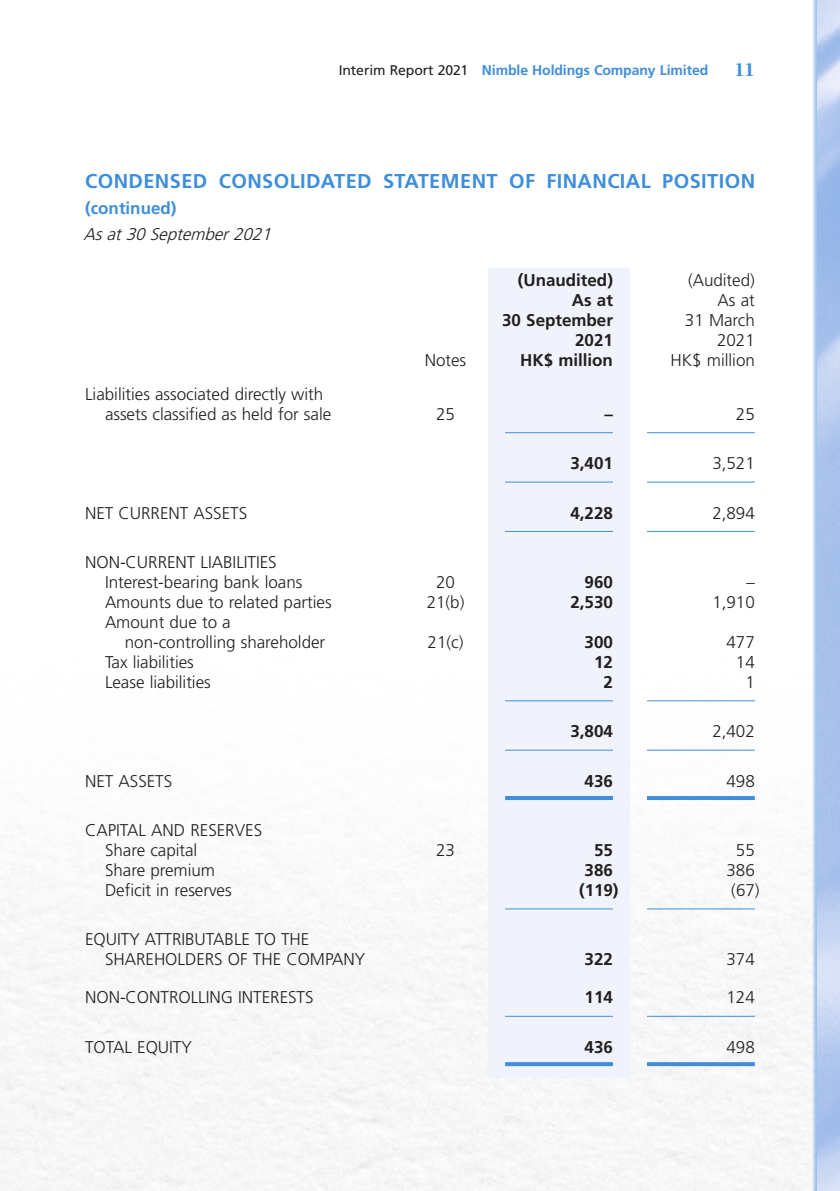
<style>
.page{position:relative;width:840px;height:1191px;background:#fff}
.page>*{position:absolute;margin:0;border:0;box-sizing:border-box;transform-origin:0 0}
.Heading_1{font:700 20px "Frutiger LT Std";letter-spacing:.02em;color:#3e8edb}
.t1{font:600 20px "Utopia Std";color:#3e8edb}
.Body_Text{font:300 17px/20px "Frutiger LT Std";color:#231f20}
.Body_Text-2{font:700 17px "Frutiger LT Std";color:#231f20}
.Body_Text-3{font:italic 300 17px "Frutiger LT Std";color:#231f20}
.Heading_1-2{font:700 17px "Frutiger LT Std";color:#3e8edb}
.t2{font:700 14px "Frutiger LT Std";letter-spacing:-.005em;color:#3e8edb}
.s1{font-weight:400;color:#231f20}
</style>
<div class="page">
<img style="left:0;top:268px;width:811px;height:923px">
<div style="left:811px;top:0;width:28px;height:1191px;background:#3e8edb;opacity:.5"></div>
<img style="left:816px;top:0;width:23px;height:1191px">
<div style="left:488px;top:268px;width:141px;height:809px;background:#f1f3fc"></div>
<hr style="left:505px;top:432px;width:107px;height:1px;background:#3e8edb">
<hr style="left:646px;top:432px;width:108px;height:1px;background:#3e8edb">
<hr style="left:505px;top:481px;width:107px;height:1px;background:#3e8edb">
<hr style="left:646px;top:481px;width:108px;height:1px;background:#3e8edb">
<hr style="left:505px;top:531px;width:107px;height:1px;background:#3e8edb">
<hr style="left:646px;top:531px;width:108px;height:1px;background:#3e8edb">
<hr style="left:505px;top:700px;width:107px;height:1px;background:#3e8edb">
<hr style="left:646px;top:700px;width:108px;height:1px;background:#3e8edb">
<hr style="left:505px;top:749px;width:107px;height:1px;background:#3e8edb">
<hr style="left:646px;top:749px;width:108px;height:1px;background:#3e8edb">
<hr style="left:505px;top:796px;width:107px;height:4px;background:#3e8edb">
<hr style="left:646px;top:796px;width:108px;height:4px;background:#3e8edb">
<hr style="left:505px;top:908px;width:107px;height:1px;background:#3e8edb">
<hr style="left:646px;top:908px;width:108px;height:1px;background:#3e8edb">
<hr style="left:505px;top:1015px;width:107px;height:1px;background:#3e8edb">
<hr style="left:646px;top:1015px;width:108px;height:1px;background:#3e8edb">
<svg style="left:505px;top:1062px;width:107px;height:4px"></svg>
<svg style="left:646px;top:1062px;width:108px;height:4px"></svg>
<p class="t2" style="left:338px;top:62px;width:371px"><span class="s1">Interim Report 2021</span> Nimble Holdings Company Limited</p>
<p class="t1" style="left:734px;top:58px;width:22px">11</p>
<p class="Heading_1" style="left:85px;top:169px;width:671px">CONDENSED CONSOLIDATED STATEMENT OF FINANCIAL POSITION</p>
<p class="Heading_1-2" style="left:85px;top:198px;width:93px">(continued)</p>
<p class="Body_Text-3" style="left:83px;top:224px;width:194px">Asat30September2021</p>
<p class="Body_Text-2" style="left:517px;top:270px;width:97px">(Unaudited)</p>
<p class="Body_Text" style="left:687px;top:270px;width:68px">(Audited)</p>
<p class="Body_Text-2" style="left:571px;top:290px;width:42px">As at</p>
<p class="Body_Text" style="left:717px;top:290px;width:39px">As at</p>
<p class="Body_Text-2" style="left:502px;top:310px;width:112px">30 September</p>
<p class="Body_Text-2" style="left:575px;top:330px;width:39px">2021</p>
<p class="Body_Text" style="left:684px;top:310px;width:71px">31 March</p>
<p class="Body_Text" style="left:716px;top:330px;width:39px">2021</p>
<p class="Body_Text" style="left:105px;top:384px;width:228px;text-indent:-20px">Liabilities associated directly with assets classified as held for sale</p>
<p class="Body_Text" style="left:424px;top:350px;width:43px">Notes</p>
<p class="Body_Text-2" style="left:520px;top:350px;width:94px">HK$ million</p>
<p class="Body_Text" style="left:670px;top:350px;width:86px">HK$ million</p>
<p class="Body_Text" style="left:436px;top:404px;width:20px">25</p>
<p class="Body_Text-2" style="left:604px;top:404px;width:10px">–</p>
<p class="Body_Text" style="left:735px;top:404px;width:20px">25</p>
<p class="Body_Text-2" style="left:570px;top:453px;width:44px">3,401</p>
<p class="Body_Text" style="left:712px;top:453px;width:44px">3,521</p>
<p class="Body_Text" style="left:85px;top:503px;width:163px">NET CURRENT ASSETS</p>
<p class="Body_Text-2" style="left:570px;top:502px;width:44px">4,228</p>
<p class="Body_Text" style="left:712px;top:503px;width:44px">2,894</p>
<p class="Body_Text" style="left:85px;top:552px;width:193px">NON-CURRENT LIABILITIES</p>
<p class="Body_Text" style="left:105px;top:572px;width:199px">Interest-bearing bank loans</p>
<p class="Body_Text" style="left:436px;top:572px;width:20px">20</p>
<p class="Body_Text-2" style="left:584px;top:572px;width:30px">960</p>
<p class="Body_Text" style="left:746px;top:572px;width:10px">–</p>
<p class="Body_Text" style="left:105px;top:592px;width:228px">Amounts due to related parties</p>
<p class="Body_Text" style="left:426px;top:592px;width:39px">21(b)</p>
<p class="Body_Text-2" style="left:570px;top:592px;width:44px">2,530</p>
<p class="Body_Text" style="left:712px;top:592px;width:44px">1,910</p>
<p class="Body_Text" style="left:125px;top:612px;width:202px;text-indent:-20px">Amount due to a non-controlling shareholder</p>
<p class="Body_Text" style="left:427px;top:632px;width:37px">21(c)</p>
<p class="Body_Text-2" style="left:584px;top:632px;width:30px">300</p>
<p class="Body_Text" style="left:726px;top:632px;width:30px">477</p>
<p class="Body_Text" style="left:105px;top:652px;width:90px">Tax liabilities</p>
<p class="Body_Text-2" style="left:593px;top:652px;width:20px">12</p>
<p class="Body_Text" style="left:735px;top:652px;width:20px">14</p>
<p class="Body_Text" style="left:105px;top:672px;width:107px">Lease liabilities</p>
<p class="Body_Text-2" style="left:603px;top:672px;width:11px">2</p>
<p class="Body_Text" style="left:745px;top:672px;width:11px">1</p>
<p class="Body_Text-2" style="left:570px;top:721px;width:44px">3,804</p>
<p class="Body_Text" style="left:712px;top:721px;width:44px">2,402</p>
<p class="Body_Text" style="left:85px;top:771px;width:89px">NET ASSETS</p>
<p class="Body_Text-2" style="left:584px;top:770px;width:30px">436</p>
<p class="Body_Text" style="left:726px;top:771px;width:30px">498</p>
<p class="Body_Text" style="left:85px;top:820px;width:178px">CAPITAL AND RESERVES</p>
<p class="Body_Text" style="left:105px;top:840px;width:94px">Share capital</p>
<p class="Body_Text" style="left:436px;top:840px;width:20px">23</p>
<p class="Body_Text-2" style="left:593px;top:840px;width:20px">55</p>
<p class="Body_Text" style="left:735px;top:840px;width:20px">55</p>
<p class="Body_Text" style="left:105px;top:860px;width:111px">Share premium</p>
<p class="Body_Text-2" style="left:584px;top:860px;width:30px">386</p>
<p class="Body_Text" style="left:726px;top:860px;width:30px">386</p>
<p class="Body_Text" style="left:105px;top:880px;width:128px">Deficit in reserves</p>
<p class="Body_Text-2" style="left:578px;top:880px;width:41px">(119)</p>
<p class="Body_Text" style="left:730px;top:880px;width:30px">(67)</p>
<p class="Body_Text" style="left:105px;top:929px;width:261px;text-indent:-20px">EQUITY ATTRIBUTABLE TO THE<br>SHAREHOLDERS OF THE COMPANY</p>
<p class="Body_Text-2" style="left:584px;top:949px;width:30px">322</p>
<p class="Body_Text" style="left:726px;top:949px;width:30px">374</p>
<p class="Body_Text" style="left:85px;top:987px;width:230px">NON-CONTROLLING INTERESTS</p>
<p class="Body_Text-2" style="left:584px;top:987px;width:30px">114</p>
<p class="Body_Text" style="left:726px;top:987px;width:30px">124</p>
<p class="Body_Text" style="left:85px;top:1037px;width:108px">TOTAL EQUITY</p>
<p class="Body_Text-2" style="left:584px;top:1036px;width:30px">436</p>
<p class="Body_Text" style="left:726px;top:1037px;width:30px">498</p>
</div>
